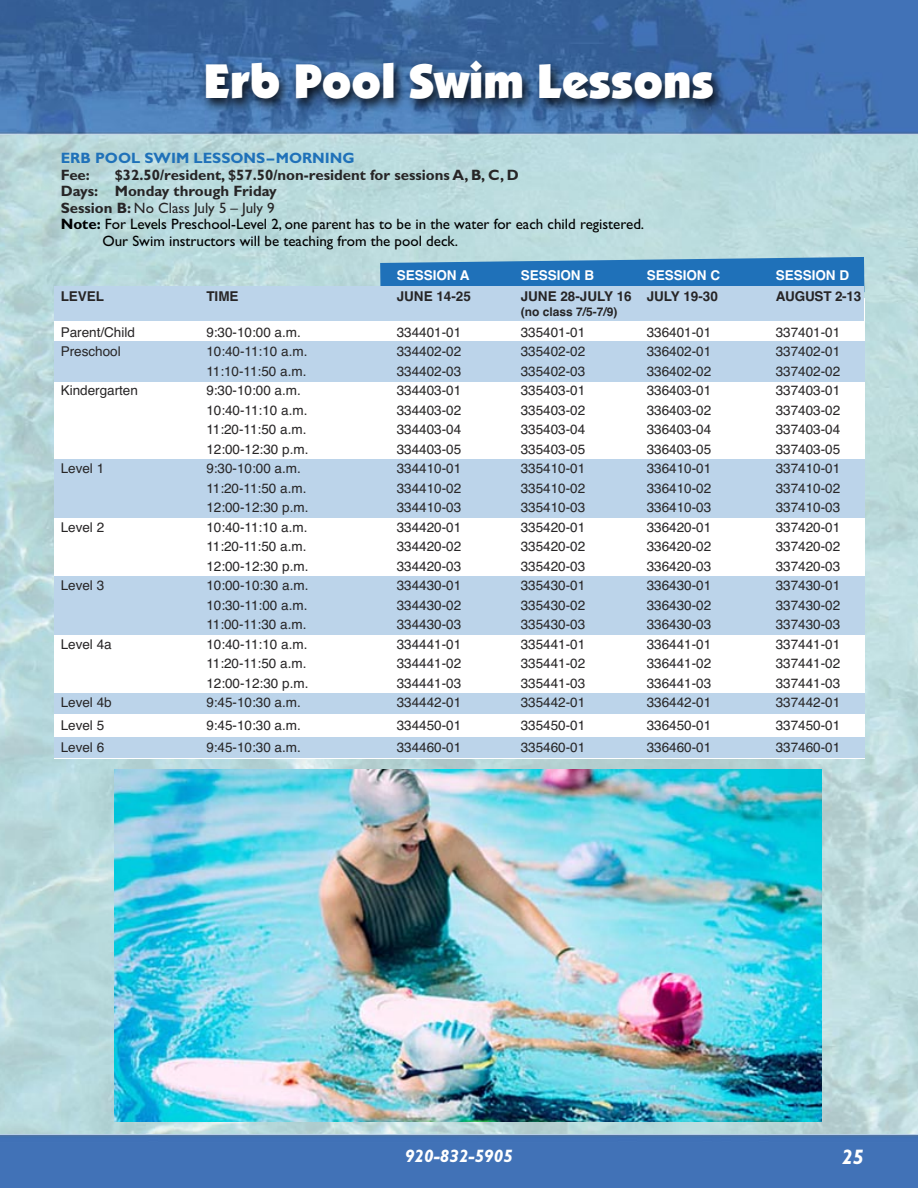
<style>
.page{position:relative;width:918px;height:1188px;background:#fff}
.page>*{position:absolute;margin:0;border:0;box-sizing:border-box;transform-origin:0 0}
.t1{font:48px "Boulder";color:#fff}
.t2{font:italic 700 21px "Gill Sans";color:#fff}
.t3{font:italic 700 18px "Gill Sans";color:#fff}
.t4{font:15px "Gill Sans";color:#000}
.t5{font:700 15px "Gill Sans";color:#272526}
.t6{font:15px "Gill Sans";color:#272526}
.t7{font:700 15px "Gill Sans";color:#1f71b9}
.t8{font:13.5px "Helvetica";color:#272526}
.t9{font:700 13.5px "Helvetica";color:#272526}
.t10{font:700 13.5px "Helvetica";color:#fff}
.t11{font:700 12px "Helvetica";color:#272526}
.s1{font-weight:700}
</style>
<div class="page">
<img style="left:0;top:0;width:918px;height:1188px">
<img style="left:0;top:135px;width:918px;height:999px">
<img style="left:45px;top:46px;width:837px;height:99px">
<div style="left:54px;top:298px;width:810px;height:460px;background:#fff"></div>
<svg style="left:380px;top:257px;width:484px;height:29px;background:#2f7cbc"></svg>
<div style="left:54px;top:342px;width:810px;height:40px;background:#bcd4ea"></div>
<div style="left:54px;top:459px;width:810px;height:59px;background:#bcd4ea"></div>
<div style="left:54px;top:576px;width:810px;height:59px;background:#bcd4ea"></div>
<div style="left:54px;top:693px;width:810px;height:21px;background:#bcd4ea"></div>
<div style="left:54px;top:738px;width:810px;height:20px;background:#bcd4ea"></div>
<div style="left:54px;top:286px;width:810px;height:35px;background:#bcd4ea"></div>
<img style="left:115px;top:770px;width:707px;height:352px">
<p class="t1" style="left:204px;top:63px;width:512px">Erb Pool Swim Lessons</p>
<p class="t7" style="left:61px;top:153px;width:296px">ERB POOL SWIM LESSONS–MORNING</p>
<p class="t5" style="left:61px;top:170px;width:31px">Fee:</p>
<p class="t5" style="left:115px;top:170px;width:406px">$32.50/resident, $57.50/non-resident for sessions A, B, C, D</p>
<p class="t5" style="left:61px;top:186px;width:218px">Days: Monday through Friday</p>
<p class="t6" style="left:61px;top:203px;width:215px"><span class="s1">Session B:</span> No Class July 5 – July 9</p>
<p class="t4" style="left:61px;top:219px;width:585px"><span class="s1">Note:</span> For Levels Preschool-Level 2, one parent has to be in the water for each child registered.</p>
<p class="t4" style="left:102px;top:236px;width:357px">Our Swim instructors will be teaching from the pool deck.</p>
<p class="t10" style="left:397px;top:270px;width:75px">SESSION A</p>
<p class="t10" style="left:521px;top:270px;width:75px">SESSION B</p>
<p class="t10" style="left:647px;top:270px;width:75px">SESSION C</p>
<p class="t10" style="left:776px;top:270px;width:75px">SESSION D</p>
<p class="t9" style="left:61px;top:291px;width:45px">LEVEL</p>
<p class="t9" style="left:206px;top:291px;width:34px">TIME</p>
<p class="t9" style="left:397px;top:291px;width:76px">JUNE 14-25</p>
<p class="t9" style="left:521px;top:291px;width:199px">JUNE 28-JULY 16 JULY 19-30</p>
<p class="t9" style="left:776px;top:291px;width:87px">AUGUST 2-13</p>
<p class="t11" style="left:521px;top:307px;width:98px">(no class 7/5-7/9)</p>
<p class="t8" style="left:61px;top:327px;width:76px">Parent/Child</p>
<p class="t8" style="left:206px;top:327px;width:96px">9:30-10:00 a.m.</p>
<p class="t8" style="left:397px;top:327px;width:66px">334401-01</p>
<p class="t8" style="left:521px;top:327px;width:66px">335401-01</p>
<p class="t8" style="left:647px;top:327px;width:66px">336401-01</p>
<p class="t8" style="left:776px;top:327px;width:66px">337401-01</p>
<p class="t8" style="left:61px;top:346px;width:62px">Preschool</p>
<p class="t8" style="left:206px;top:346px;width:103px">10:40-11:10 a.m.</p>
<p class="t8" style="left:397px;top:346px;width:66px">334402-02</p>
<p class="t8" style="left:521px;top:346px;width:66px">335402-02</p>
<p class="t8" style="left:647px;top:346px;width:66px">336402-01</p>
<p class="t8" style="left:776px;top:346px;width:66px">337402-01</p>
<p class="t8" style="left:206px;top:366px;width:102px">11:10-11:50 a.m.</p>
<p class="t8" style="left:397px;top:366px;width:66px">334402-03</p>
<p class="t8" style="left:521px;top:366px;width:66px">335402-03</p>
<p class="t8" style="left:647px;top:366px;width:66px">336402-02</p>
<p class="t8" style="left:776px;top:366px;width:66px">337402-02</p>
<p class="t8" style="left:61px;top:385px;width:79px">Kindergarten</p>
<p class="t8" style="left:206px;top:385px;width:96px">9:30-10:00 a.m.</p>
<p class="t8" style="left:397px;top:385px;width:66px">334403-01</p>
<p class="t8" style="left:521px;top:385px;width:66px">335403-01</p>
<p class="t8" style="left:647px;top:385px;width:66px">336403-01</p>
<p class="t8" style="left:776px;top:385px;width:66px">337403-01</p>
<p class="t8" style="left:206px;top:405px;width:103px">10:40-11:10 a.m.</p>
<p class="t8" style="left:397px;top:405px;width:66px">334403-02</p>
<p class="t8" style="left:521px;top:405px;width:66px">335403-02</p>
<p class="t8" style="left:647px;top:405px;width:66px">336403-02</p>
<p class="t8" style="left:776px;top:405px;width:66px">337403-02</p>
<p class="t8" style="left:206px;top:424px;width:102px">11:20-11:50 a.m.</p>
<p class="t8" style="left:397px;top:424px;width:66px">334403-04</p>
<p class="t8" style="left:521px;top:424px;width:66px">335403-04</p>
<p class="t8" style="left:647px;top:424px;width:66px">336403-04</p>
<p class="t8" style="left:776px;top:424px;width:66px">337403-04</p>
<p class="t8" style="left:206px;top:444px;width:104px">12:00-12:30 p.m.</p>
<p class="t8" style="left:397px;top:444px;width:66px">334403-05</p>
<p class="t8" style="left:521px;top:444px;width:66px">335403-05</p>
<p class="t8" style="left:647px;top:444px;width:66px">336403-05</p>
<p class="t8" style="left:776px;top:444px;width:66px">337403-05</p>
<p class="t8" style="left:61px;top:463px;width:45px">Level 1</p>
<p class="t8" style="left:206px;top:463px;width:96px">9:30-10:00 a.m.</p>
<p class="t8" style="left:397px;top:463px;width:66px">334410-01</p>
<p class="t8" style="left:521px;top:463px;width:66px">335410-01</p>
<p class="t8" style="left:647px;top:463px;width:66px">336410-01</p>
<p class="t8" style="left:776px;top:463px;width:66px">337410-01</p>
<p class="t8" style="left:206px;top:483px;width:102px">11:20-11:50 a.m.</p>
<p class="t8" style="left:397px;top:483px;width:66px">334410-02</p>
<p class="t8" style="left:521px;top:483px;width:66px">335410-02</p>
<p class="t8" style="left:647px;top:483px;width:66px">336410-02</p>
<p class="t8" style="left:776px;top:483px;width:66px">337410-02</p>
<p class="t8" style="left:206px;top:502px;width:104px">12:00-12:30 p.m.</p>
<p class="t8" style="left:397px;top:502px;width:66px">334410-03</p>
<p class="t8" style="left:521px;top:502px;width:66px">335410-03</p>
<p class="t8" style="left:647px;top:502px;width:66px">336410-03</p>
<p class="t8" style="left:776px;top:502px;width:66px">337410-03</p>
<p class="t8" style="left:61px;top:522px;width:45px">Level 2</p>
<p class="t8" style="left:206px;top:522px;width:103px">10:40-11:10 a.m.</p>
<p class="t8" style="left:397px;top:522px;width:66px">334420-01</p>
<p class="t8" style="left:521px;top:522px;width:66px">335420-01</p>
<p class="t8" style="left:647px;top:522px;width:66px">336420-01</p>
<p class="t8" style="left:776px;top:522px;width:66px">337420-01</p>
<p class="t8" style="left:206px;top:541px;width:102px">11:20-11:50 a.m.</p>
<p class="t8" style="left:397px;top:541px;width:66px">334420-02</p>
<p class="t8" style="left:521px;top:541px;width:66px">335420-02</p>
<p class="t8" style="left:647px;top:541px;width:66px">336420-02</p>
<p class="t8" style="left:776px;top:541px;width:66px">337420-02</p>
<p class="t8" style="left:206px;top:561px;width:104px">12:00-12:30 p.m.</p>
<p class="t8" style="left:397px;top:561px;width:66px">334420-03</p>
<p class="t8" style="left:521px;top:561px;width:66px">335420-03</p>
<p class="t8" style="left:647px;top:561px;width:66px">336420-03</p>
<p class="t8" style="left:776px;top:561px;width:66px">337420-03</p>
<p class="t8" style="left:61px;top:580px;width:45px">Level 3</p>
<p class="t8" style="left:206px;top:580px;width:104px">10:00-10:30 a.m.</p>
<p class="t8" style="left:397px;top:580px;width:66px">334430-01</p>
<p class="t8" style="left:521px;top:580px;width:66px">335430-01</p>
<p class="t8" style="left:647px;top:580px;width:66px">336430-01</p>
<p class="t8" style="left:776px;top:580px;width:66px">337430-01</p>
<p class="t8" style="left:206px;top:600px;width:103px">10:30-11:00 a.m.</p>
<p class="t8" style="left:397px;top:600px;width:66px">334430-02</p>
<p class="t8" style="left:521px;top:600px;width:66px">335430-02</p>
<p class="t8" style="left:647px;top:600px;width:66px">336430-02</p>
<p class="t8" style="left:776px;top:600px;width:66px">337430-02</p>
<p class="t8" style="left:206px;top:619px;width:102px">11:00-11:30 a.m.</p>
<p class="t8" style="left:397px;top:619px;width:66px">334430-03</p>
<p class="t8" style="left:521px;top:619px;width:66px">335430-03</p>
<p class="t8" style="left:647px;top:619px;width:66px">336430-03</p>
<p class="t8" style="left:776px;top:619px;width:66px">337430-03</p>
<p class="t8" style="left:61px;top:639px;width:53px">Level 4a</p>
<p class="t8" style="left:206px;top:639px;width:103px">10:40-11:10 a.m.</p>
<p class="t8" style="left:397px;top:639px;width:66px">334441-01</p>
<p class="t8" style="left:521px;top:639px;width:66px">335441-01</p>
<p class="t8" style="left:647px;top:639px;width:66px">336441-01</p>
<p class="t8" style="left:776px;top:639px;width:66px">337441-01</p>
<p class="t8" style="left:206px;top:658px;width:102px">11:20-11:50 a.m.</p>
<p class="t8" style="left:397px;top:658px;width:66px">334441-02</p>
<p class="t8" style="left:521px;top:658px;width:66px">335441-02</p>
<p class="t8" style="left:647px;top:658px;width:66px">336441-02</p>
<p class="t8" style="left:776px;top:658px;width:66px">337441-02</p>
<p class="t8" style="left:206px;top:678px;width:104px">12:00-12:30 p.m.</p>
<p class="t8" style="left:397px;top:678px;width:66px">334441-03</p>
<p class="t8" style="left:521px;top:678px;width:66px">335441-03</p>
<p class="t8" style="left:647px;top:678px;width:66px">336441-03</p>
<p class="t8" style="left:776px;top:678px;width:66px">337441-03</p>
<p class="t8" style="left:61px;top:697px;width:53px">Level 4b</p>
<p class="t8" style="left:206px;top:697px;width:96px">9:45-10:30 a.m.</p>
<p class="t8" style="left:397px;top:697px;width:66px">334442-01</p>
<p class="t8" style="left:521px;top:697px;width:66px">335442-01</p>
<p class="t8" style="left:647px;top:697px;width:66px">336442-01</p>
<p class="t8" style="left:776px;top:697px;width:66px">337442-01</p>
<p class="t8" style="left:61px;top:720px;width:45px">Level 5</p>
<p class="t8" style="left:206px;top:720px;width:96px">9:45-10:30 a.m.</p>
<p class="t8" style="left:397px;top:720px;width:66px">334450-01</p>
<p class="t8" style="left:521px;top:720px;width:66px">335450-01</p>
<p class="t8" style="left:647px;top:720px;width:66px">336450-01</p>
<p class="t8" style="left:776px;top:720px;width:66px">337450-01</p>
<p class="t8" style="left:61px;top:742px;width:45px">Level 6</p>
<p class="t8" style="left:206px;top:742px;width:96px">9:45-10:30 a.m.</p>
<p class="t8" style="left:397px;top:742px;width:66px">334460-01</p>
<p class="t8" style="left:521px;top:742px;width:66px">335460-01</p>
<p class="t8" style="left:647px;top:742px;width:66px">336460-01</p>
<p class="t8" style="left:776px;top:742px;width:66px">337460-01</p>
<p class="t3" style="left:405px;top:1150px;width:109px">920-832-5905</p>
<p class="t2" style="left:842px;top:1150px;width:24px">25</p>
</div>
